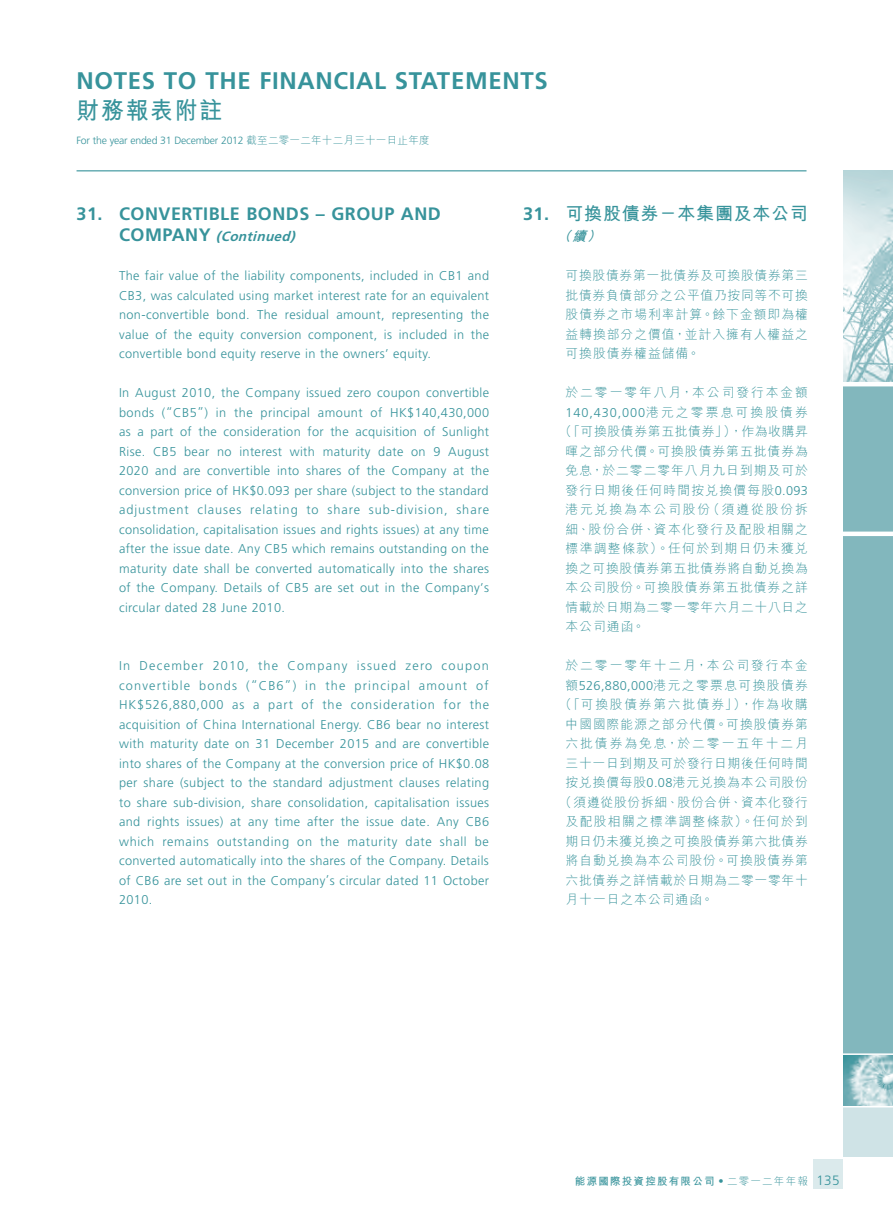
<style>
.page{position:relative;width:893px;height:1212px;background:#fff}
.page>*{position:absolute;margin:0;border:0;box-sizing:border-box;transform-origin:0 0}
.t1{font:700 24px "Frutiger LT Std";letter-spacing:.03em;color:#37939b}
.t2{font:700 24px "M Hei HK";letter-spacing:.08em;color:#37939b;scale:.95 1}
.Heading_1{font:700 18px "Frutiger LT Std";letter-spacing:.03em;color:#37939b}
.C_Heading_1{font:700 18px "M Hei HK";letter-spacing:.04em;color:#37939b}
.Heading_1-2{font:italic 700 13.5px "Frutiger LT Std";color:#37939b}
.C_Heading_1-2{font:italic 700 13.5px "M Hei HK";color:#37939b}
.Body_Text{font:300 12.75px/19.5px "Frutiger LT Std";letter-spacing:.03em;color:#37939b;text-align:justify}
.C_Body_Text{font:300 12.75px/19.5px "M Hei HK";letter-spacing:.08em;color:#37939b;text-align:justify}
.C_Body_Text-2{font:300 12.75px "M Hei HK";letter-spacing:.06em;color:#37939b}
.C_Body_Text-3{font:300 12.75px "M Hei HK";letter-spacing:.155em;color:#37939b}
.C_Body_Text-4{font:300 12.75px "M Hei HK";letter-spacing:.11em;color:#37939b}
.C_Body_Text-5{font:300 12.75px "M Hei HK";letter-spacing:.105em;color:#37939b}
.C_Body_Text-6{font:300 12.75px "Frutiger LT Std";letter-spacing:.07em;color:#37939b}
.C_Body_Text-7{font:300 12.75px "M Hei HK";letter-spacing:.055em;color:#37939b}
.C_Body_Text-8{font:300 12.75px "M Hei HK";letter-spacing:.1em;color:#37939b}
.C_Body_Text-9{font:300 12.75px "M Hei HK";letter-spacing:.14em;color:#37939b}
.C_Body_Text-10{font:300 12.75px "M Hei HK";letter-spacing:.15em;color:#37939b}
.t3{font:300 10.5px "Frutiger LT Std";letter-spacing:-.02em;color:#37939b}
.t4{font:700 10.5px "M Hei HK";letter-spacing:.12em;color:#37939b}
.s1{font-family:"M Hei HK"}
.s2{font-style:normal;font-size:18px}
.s3{font-family:"Frutiger LT Std"}
.s4{font-weight:300}
.s5{font-family:"Frutiger LT Std";font-weight:300;font-size:13.5px}
</style>
<div class="page">
<hr style="left:77px;top:170px;width:729px;height:1px;background:#37939b">
<div style="left:843px;top:1107px;width:50px;height:49px;background:#cfe3e6"></div>
<img style="left:843px;top:1055px;width:50px;height:51px">
<div style="left:843px;top:170px;width:50px;height:884px;background:#82b7bd"></div>
<img style="left:843px;top:170px;width:50px;height:212px">
<hr style="left:837px;top:1053px;width:56px;height:2px;background:#fff">
<hr style="left:837px;top:382px;width:56px;height:4px;background:#fff">
<div style="left:837px;top:531px;width:56px;height:5px;background:#fff"></div>
<div style="left:813px;top:1159px;width:30px;height:30px;background:#dbeaec"></div>
<h1 class="t1" style="left:77px;top:67px;width:473px">NOTES TO THE FINANCIAL STATEMENTS</h1>
<h1 class="t2" style="left:77px;top:93px;width:155px">財務報表附註</h1>
<p class="t3" style="left:77px;top:134px;width:355px">For the year ended 31 December 2012 <span class="s1">截至二零一二年十二月三十一日止年度</span></p>
<p class="Heading_1" style="left:77px;top:203px;width:366px">31. CONVERTIBLE BONDS – GROUP AND</p>
<p class="Heading_1-2" style="left:119px;top:229px;width:181px"><span class="s2">C O M PA N Y</span> (Continued)</p>
<p class="Body_Text" style="left:119px;top:266px;width:372px">The fair value of the liability components, included in CB1 and CB3, was calculated using market interest rate for an equivalent non-convertible bond. The residual amount, representing the value of the equity conversion component, is included in the convertible bond equity reserve in the owners’ equity.</p>
<p class="Body_Text" style="left:119px;top:383px;width:372px">In August 2010, the Company issued zero coupon convertible bonds (“CB5”) in the principal amount of HK$140,430,000 as a part of the consideration for the acquisition of Sunlight Rise. CB5 bear no interest with maturity date on 9 August 2020 and are convertible into shares of the Company at the conversion price of HK$0.093 per share (subject to the standard adjustment clauses relating to share sub-division, share consolidation, capitalisation issues and rights issues) at any time after the issue date. Any CB5 which remains outstanding on the maturity date shall be converted automatically into the shares of the Company. Details of CB5 are set out in the Company’s circular dated 28 June 2010.</p>
<p class="Body_Text" style="left:119px;top:656px;width:372px">In December 2010, the Company issued zero coupon convertible bonds (“CB6”) in the principal amount of HK$526,880,000 as a part of the consideration for the acquisition of China International Energy. CB6 bear no interest with maturity date on 31 December 2015 and are convertible into shares of the Company at the conversion price of HK$0.08 per share (subject to the standard adjustment clauses relating to share sub-division, share consolidation, capitalisation issues and rights issues) at any time after the issue date. Any CB6 which remains outstanding on the maturity date shall be converted automatically into the shares of the Company. Details of CB6 are set out in the Company’s circular dated 11 October 2010.</p>
<p class="C_Heading_1" style="left:523px;top:200px;width:286px"><span class="s3">31.</span> 可換股債券－本集團及本公司</p>
<p class="C_Heading_1-2" style="left:557px;top:226px;width:49px">（續）</p>
<p class="C_Body_Text" style="left:566px;top:266px;width:244px">可換股債券第一批債券及可換股債券第三批債券負債部分之公平值乃按同等不可換股債券之市場利率計算。餘下金額即為權益轉換部分之價值，並計入擁有人權益之可換股債券權益儲備。</p>
<p class="C_Body_Text-3" style="left:566px;top:386px;width:244px">於二零一零年八月，本公司發行本金額</p>
<p class="C_Body_Text-6" style="left:566px;top:405px;width:244px">140,430,000<span class="s1">港元之零票息可換股債券</span></p>
<p class="C_Body_Text-7" style="left:559px;top:425px;width:250px">（「可換股債券第五批債券」），作為收購昇</p>
<p class="C_Body_Text" style="left:566px;top:441px;width:244px">暉之部分代價。可換股債券第五批債券為</p>
<p class="C_Body_Text" style="left:566px;top:461px;width:244px">免息，於二零二零年八月九日到期及可於</p>
<p class="C_Body_Text-8" style="left:566px;top:483px;width:244px">發行日期後任何時間按兌換價每股<span class="s3">0.093</span></p>
<p class="C_Body_Text-10" style="left:566px;top:503px;width:244px">港元兌換為本公司股份（須遵從股份拆</p>
<p class="C_Body_Text-4" style="left:566px;top:522px;width:244px">細、股份合併、資本化發行及配股相關之</p>
<p class="C_Body_Text-5" style="left:566px;top:542px;width:244px">標準調整條款）。任何於到期日仍未獲兌</p>
<p class="C_Body_Text-2" style="left:566px;top:561px;width:244px">換之可換股債券第五批債券將自動兌換為</p>
<p class="C_Body_Text" style="left:566px;top:577px;width:244px">本公司股份。可換股債券第五批債券之詳</p>
<p class="C_Body_Text-2" style="left:566px;top:600px;width:244px">情載於日期為二零一零年六月二十八日之</p>
<p class="C_Body_Text" style="left:566px;top:616px;width:81px">本公司通函。</p>
<p class="C_Body_Text-3" style="left:566px;top:659px;width:244px">於二零一零年十二月，本公司發行本金</p>
<p class="C_Body_Text-4" style="left:566px;top:678px;width:244px">額<span class="s3">526,880,000</span>港元之零票息可換股債券</p>
<p class="C_Body_Text-9" style="left:559px;top:698px;width:250px">（「可換股債券第六批債券」），作為收購</p>
<p class="C_Body_Text" style="left:566px;top:714px;width:244px">中國國際能源之部分代價。可換股債券第</p>
<p class="C_Body_Text-3" style="left:566px;top:737px;width:244px">六批債券為免息，於二零一五年十二月</p>
<p class="C_Body_Text-2" style="left:566px;top:756px;width:244px">三十一日到期及可於發行日期後任何時間</p>
<p class="C_Body_Text" style="left:566px;top:772px;width:244px">按兌換價每股<span class="s3">0.08</span>港元兌換為本公司股份</p>
<p class="C_Body_Text-2" style="left:559px;top:795px;width:250px">（須遵從股份拆細、股份合併、資本化發行</p>
<p class="C_Body_Text-5" style="left:566px;top:815px;width:244px">及配股相關之標準調整條款）。任何於到</p>
<p class="C_Body_Text-2" style="left:566px;top:834px;width:244px">期日仍未獲兌換之可換股債券第六批債券</p>
<p class="C_Body_Text" style="left:566px;top:850px;width:244px">將自動兌換為本公司股份。可換股債券第</p>
<p class="C_Body_Text-2" style="left:566px;top:873px;width:244px">六批債券之詳情載於日期為二零一零年十</p>
<p class="C_Body_Text" style="left:566px;top:889px;width:149px">月十一日之本公司通函。</p>
<p class="t4" style="left:575px;top:1173px;width:266px">能源國際投資控股有限公司<span class="s4">•二零一二年年報</span> <span class="s5">135</span></p>
</div>
